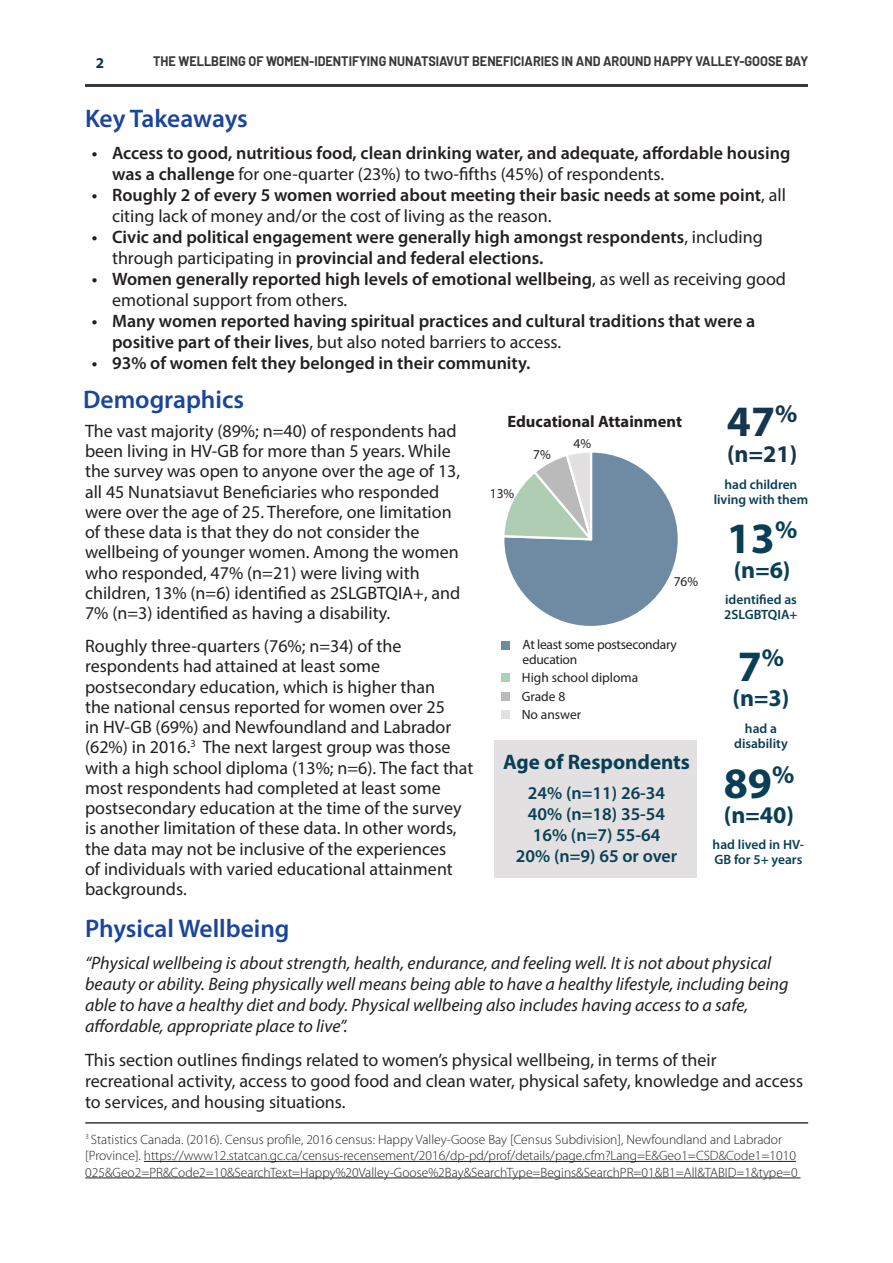
<style>
.page{position:relative;width:893px;height:1263px;background:#fff}
.page>*{position:absolute;margin:0;border:0;box-sizing:border-box;transform-origin:0 0}
.t1{font:700 43.5px "Myriad Pro";color:#093f55}
.t2{font:700 43.5px "Myriad Pro";color:#15364f}
.t3{font:600 25.5px "Myriad Pro";color:#1a459c}
.t4{font:700 24px "Myriad Pro";color:#093f55}
.t5{font:700 24px "Myriad Pro";color:#15364f}
.t6{font:700 21px "Myriad Pro";color:#093f55}
.t7{font:18px/20.2px "Myriad Pro";color:#231f20}
.t8{font:600 18px/21px "Myriad Pro";color:#231f20}
.t9{font:italic 18px/21px "Myriad Pro";color:#231f20}
.t10{font:600 18px/21px "Myriad Pro";color:#093f55;text-align:center}
.t11{font:700 16.5px "Myriad Pro";color:#231f20}
.t12{font:700 15px "Myriad Pro";color:#043652}
.t13{font:300 13.5px/16.5px "Myriad Pro";color:#231f20}
.t14{font:600 13.5px/15px "Myriad Pro";color:#093f55;text-align:center}
.t15{font:700 13.5px "Barlow";color:#383839;scale:.94 1}
.t16{font:13.5px/15px "Myriad Pro";letter-spacing:-.015em;color:#231f20}
.s1{font-weight:400}
</style>
<div class="page">
<div style="left:503px;top:451px;width:176px;height:176px;background:#6e8ba3;border-radius:87px"></div>
<svg style="left:503px;top:451px;width:93px;height:104px"></svg>
<div style="left:501px;top:692px;width:9px;height:9px;background:#bababa"></div>
<div style="left:501px;top:673px;width:9px;height:8px;background:#afd0b2"></div>
<div style="left:501px;top:641px;width:9px;height:9px;background:#6e8ba3"></div>
<div style="left:501px;top:710px;width:9px;height:9px;background:#e2e0e0"></div>
<div style="left:495px;top:740px;width:202px;height:138px;background:#e2e0e0"></div>
<hr style="left:144px;top:1161px;width:652px;height:1px;background:#231f20">
<hr style="left:85px;top:1177px;width:715px;height:1px;background:#231f20">
<hr style="left:85px;top:1122px;width:723px;height:2px;background:#383839">
<hr style="left:85px;top:84px;width:723px;height:3px;background:#383839">
<p class="t12" style="left:96px;top:53px;width:10px">2</p>
<p class="t15" style="left:153px;top:53px;width:698px">THE WELLBEING OF WOMEN-IDENTIFYING NUNATSIAVUT BENEFICIARIES IN AND AROUND HAPPY VALLEY-GOOSE BAY</p>
<h2 class="t3" style="left:85px;top:102px;width:164px">Key Takeaways</h2>
<p class="t8" style="left:112px;top:142px;width:680px;text-indent:-20px">• Access to good, nutritious food, clean drinking water, and adequate, affordable housing was a challenge <span class="s1">for one-quarter (23%) to two-fifths (45%) of respondents.</span></p>
<p class="t8" style="left:112px;top:184px;width:675px;text-indent:-20px">• Roughly 2 of every 5 women worried about meeting their basic needs at some point<span class="s1">, all citing lack of money and/or the cost of living as the reason.</span></p>
<p class="t8" style="left:112px;top:226px;width:652px;text-indent:-20px">• Civic and political engagement were generally high amongst respondents<span class="s1">, including through participating in</span> provincial and federal elections.</p>
<p class="t8" style="left:112px;top:268px;width:675px;text-indent:-20px">• Women generally reported high levels of emotional wellbeing<span class="s1">, as well as receiving good emotional support from others.</span></p>
<p class="t8" style="left:112px;top:310px;width:645px;text-indent:-20px">• Many women reported having spiritual practices and cultural traditions that were a positive part of their lives<span class="s1">, but also noted barriers to access.</span></p>
<p class="t8" style="left:92px;top:352px;width:440px">• 93% of women felt they belonged in their community.</p>
<h2 class="t3" style="left:83px;top:383px;width:163px">Demographics</h2>
<p class="t7" style="left:85px;top:420px;width:377px">The vast majority (89%; n=40) of respondents had been living in HV-GB for more than 5 years. While the survey was open to anyone over the age of 13, all 45 Nunatsiavut Beneficiaries who responded were over the age of 25. Therefore, one limitation of these data is that they do not consider the wellbeing of younger women. Among the women who responded, 47% (n=21) were living with children, 13% (n=6) identified as 2SLGBTQIA+, and 7% (n=3) identified as having a disability.</p>
<p class="t7" style="left:85px;top:636px;width:390px">Roughly three-quarters (76%; n=34) of the respondents had attained at least some postsecondary education, which is higher than<br>the national census reported for women over 25<br>in HV-GB (69%) and Newfoundland and Labrador (62%) in 2016.<sup>3</sup> The next largest group was those with a high school diploma (13%; n=6). The fact that most respondents had completed at least some postsecondary education at the time of the survey is another limitation of these data. In other words, the data may not be inclusive of the experiences<br>of individuals with varied educational attainment backgrounds.</p>
<p class="t2" style="left:727px;top:393px;width:72px">47<sup>%</sup></p>
<p class="t5" style="left:727px;top:438px;width:72px">(n=21)</p>
<p class="t14" style="left:714px;top:477px;width:96px">had children living with them</p>
<p class="t1" style="left:727px;top:510px;width:72px">13<sup>%</sup></p>
<p class="t4" style="left:734px;top:555px;width:58px">(n=6)</p>
<p class="t14" style="left:724px;top:591px;width:75px;text-align:left">identified as<br>2SLGBTQIA+</p>
<p class="t1" style="left:738px;top:637px;width:48px">7<sup>%</sup></p>
<p class="t4" style="left:733px;top:682px;width:58px">(n=3)</p>
<p class="t14" style="left:734px;top:721px;width:55px">had a disability</p>
<p class="t1" style="left:724px;top:755px;width:72px">89<sup>%</sup></p>
<p class="t4" style="left:724px;top:800px;width:72px">(n=40)</p>
<p class="t14" style="left:713px;top:836px;width:93px;text-align:left">had lived in HV-<br>GB for 5+ years</p>
<p class="t11" style="left:507px;top:411px;width:176px">Educational Attainment</p>
<p class="t16" style="left:574px;top:435px;width:19px">4%</p>
<p class="t16" style="left:533px;top:446px;width:19px">7%</p>
<p class="t16" style="left:490px;top:486px;width:26px">13%</p>
<p class="t16" style="left:674px;top:573px;width:26px">76%</p>
<p class="t16" style="left:523px;top:637px;width:156px">At least some postsecondary education</p>
<p class="t16" style="left:522px;top:670px;width:118px">High school diploma</p>
<p class="t16" style="left:522px;top:688px;width:45px">Grade 8</p>
<p class="t16" style="left:522px;top:707px;width:61px">No answer</p>
<p class="t6" style="left:503px;top:748px;width:188px">Age of Respondents</p>
<p class="t10" style="left:516px;top:782px;width:163px">24% (n=11) 26-34<br>40% (n=18) 35-54<br>16% (n=7) 55-64<br>20% (n=9) 65 or over</p>
<h2 class="t3" style="left:85px;top:913px;width:206px">Physical Wellbeing</h2>
<p class="t9" style="left:85px;top:952px;width:705px">“Physical wellbeing is about strength, health, endurance, and feeling well. It is not about physical beauty or ability. Being physically well means being able to have a healthy lifestyle, including being able to have a healthy diet and body. Physical wellbeing also includes having access to a safe, affordable, appropriate place to live”.</p>
<p class="t7" style="left:85px;top:1049px;width:720px;line-height:21px">This section outlines findings related to women’s physical wellbeing, in terms of their recreational activity, access to good food and clean water, physical safety, knowledge and access to services, and housing situations.</p>
<p class="t13" style="left:85px;top:1131px;width:714px"><sup>3</sup> Statistics Canada. (2016). Census profile, 2016 census: Happy Valley-Goose Bay [Census Subdivision], Newfoundland and Labrador [Province]. https://www12.statcan.gc.ca/census-recensement/2016/dp-pd/prof/details/page.cfm?Lang=E&amp;Geo1=CSD&amp;Code1=1010<br>025&amp;Geo2=PR&amp;Code2=10&amp;SearchText=Happy%20Valley-Goose%2Bay&amp;SearchType=Begins&amp;SearchPR=01&amp;B1=All&amp;TABID=1&amp;type=0</p>
</div>
